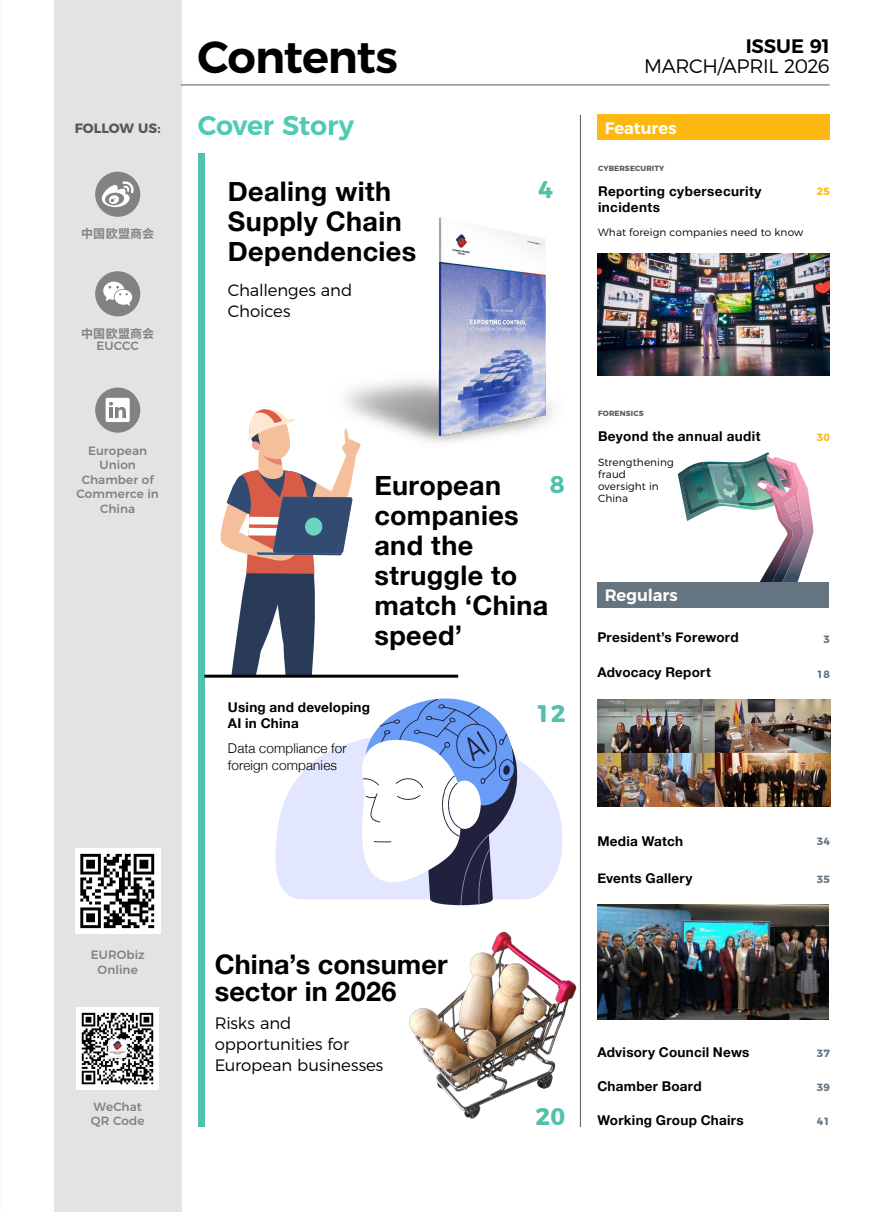
<style>
.page{position:relative;width:893px;height:1212px;background:#fff}
.page>*{position:absolute;margin:0;border:0;box-sizing:border-box;transform-origin:0 0}
.t1{font:600 45px "Montserrat";letter-spacing:-.025em;color:#000}
.t2{font:700 27px/30px "Helvetica Neue";letter-spacing:.015em;color:#000}
.t3{font:600 27px "Montserrat";letter-spacing:-.01em;color:#4dcbb3}
.t4{font:700 24px "Montserrat";color:#52c1ab}
.t5{font:300 19.5px "Montserrat";letter-spacing:-.02em;color:#000}
.t6{font:600 19.5px "Montserrat";letter-spacing:-.005em;color:#000}
.t7{font:300 16.5px/21px "Montserrat";letter-spacing:-.01em;color:#000}
.t8{font:600 16.5px "Montserrat";letter-spacing:-.005em;color:#fff}
.t9{font:700 13.5px/16.5px "Helvetica Neue";letter-spacing:.02em;color:#000}
.t10{font:300 13.5px/16.5px "Helvetica Neue";letter-spacing:.01em;color:#000}
.t11{font:700 13.5px "Montserrat";color:#58585b}
.t12{font:500 12px/14.4px "Montserrat";letter-spacing:.005em;color:#808284;text-align:center}
.t13{font:700 12px "Noto Sans CJ Ksc";letter-spacing:.015em;color:#808284}
.t14{font:300 10.5px/12px "Montserrat";letter-spacing:.01em;color:#000}
.t15{font:700 10.5px "Montserrat";color:#647581}
.t16{font:700 10.5px "Montserrat";color:#fdb812}
.t17{font:700 7.5px "Montserrat";letter-spacing:.02em;color:#58585b}
</style>
<div class="page">
<hr style="left:580px;top:115px;width:1px;height:1012px;background:#58585b">
<svg style="left:520px;top:761px;width:42px;height:138px;fill:#e3e6ff"></svg>
<div style="left:54px;top:0;width:127px;height:1212px;background:#e2e3e4"></div>
<hr style="left:181px;top:85px;width:649px;height:1px;background:#58585b">
<div style="left:198px;top:153px;width:6px;height:974px;background:#52c1ab"></div>
<svg style="left:95px;top:387px;width:45px;height:46px"></svg>
<div style="left:95px;top:271px;width:45px;height:45px;background:#808284;border-radius:50%"></div>
<svg style="left:103px;top:282px;width:29px;height:24px"></svg>
<img style="left:77px;top:1007px;width:82px;height:82px">
<svg style="left:95px;top:172px;width:45px;height:45px"></svg>
<img style="left:75px;top:849px;width:85px;height:84px">
<img style="left:597px;top:253px;width:232px;height:123px">
<img style="left:762px;top:452px;width:8px;height:3px">
<svg style="left:678px;top:455px;width:135px;height:128px"></svg>
<div style="left:597px;top:115px;width:233px;height:25px;background:#fdb812"></div>
<img style="left:597px;top:905px;width:232px;height:114px">
<img style="left:345px;top:195px;width:236px;height:263px">
<div style="left:597px;top:583px;width:232px;height:25px;background:#647581"></div>
<img style="left:409px;top:928px;width:172px;height:195px">
<svg style="left:204px;top:407px;width:316px;height:498px"></svg>
<img style="left:597px;top:699px;width:233px;height:108px">
<p class="t11" style="left:75px;top:117px;width:88px">FOLLOW US:</p>
<p class="t13" style="left:81px;top:227px;width:75px">中国欧盟商会</p>
<p class="t13" style="left:81px;top:327px;width:75px">中国欧盟商会</p>
<p class="t12" style="left:97px;top:337px;width:44px">EUCCC</p>
<p class="t12" style="left:77px;top:443px;width:84px">European<br>Union<br>Chamber of<br>Commerce in<br>China</p>
<p class="t12" style="left:91px;top:947px;width:55px">EURObiz<br>Online</p>
<p class="t12" style="left:91px;top:1098px;width:55px;text-align:left">WeChat<br>QR Code</p>
<h1 class="t1" style="left:198px;top:21px;width:202px">Contents</h1>
<h3 class="t6" style="left:746px;top:31px;width:86px">ISSUE 91</h3>
<h3 class="t5" style="left:644px;top:51px;width:187px">MARCH/APRIL 2026</h3>
<h2 class="t3" style="left:198px;top:103px;width:158px">Cover Story</h2>
<h2 class="t2" style="left:228px;top:176px;width:190px">Dealing with<br>Supply Chain<br>Dependencies</h2>
<p class="t7" style="left:228px;top:278px;width:126px">Challenges and<br>Choices</p>
<h3 class="t4" style="left:538px;top:169px;width:16px">4</h3>
<p class="t8" style="left:605px;top:115px;width:73px">Features</p>
<p class="t17" style="left:598px;top:162px;width:68px">CYBERSECURITY</p>
<p class="t9" style="left:598px;top:182px;width:165px">Reporting cybersecurity incidents</p>
<p class="t14" style="left:598px;top:225px;width:207px">What foreign companies need to know</p>
<p class="t16" style="left:817px;top:183px;width:15px">25</p>
<h2 class="t2" style="left:374px;top:470px;width:175px">European companies and the struggle to match ‘China speed’</h2>
<h3 class="t4" style="left:550px;top:465px;width:16px">8</h3>
<p class="t9" style="left:228px;top:698px;width:144px">Using and developing<br>AI in China</p>
<p class="t10" style="left:228px;top:739px;width:120px">Data compliance for foreign companies</p>
<h2 class="t2" style="left:215px;top:950px;width:234px;line-height:27px">China’s consumer sector in 2026</h2>
<p class="t7" style="left:215px;top:1011px;width:170px">Risks and opportunities for<br>European businesses</p>
<h3 class="t4" style="left:536px;top:693px;width:31px">12</h3>
<h3 class="t4" style="left:536px;top:1097px;width:31px">20</h3>
<p class="t17" style="left:598px;top:408px;width:47px">FORENSICS</p>
<p class="t9" style="left:598px;top:428px;width:164px">Beyond the annual audit</p>
<p class="t14" style="left:598px;top:456px;width:77px">Strengthening fraud oversight in<br>China</p>
<p class="t16" style="left:817px;top:429px;width:15px">30</p>
<p class="t8" style="left:605px;top:582px;width:74px">Regulars</p>
<p class="t9" style="left:597px;top:629px;width:143px">President’s Foreword</p>
<p class="t15" style="left:823px;top:630px;width:8px">3</p>
<p class="t9" style="left:597px;top:663px;width:115px">Advocacy Report</p>
<p class="t15" style="left:817px;top:666px;width:14px">18</p>
<p class="t9" style="left:597px;top:833px;width:87px">Media Watch</p>
<p class="t15" style="left:817px;top:833px;width:14px">34</p>
<p class="t9" style="left:597px;top:869px;width:97px">Events Gallery</p>
<p class="t15" style="left:817px;top:871px;width:14px">35</p>
<p class="t9" style="left:597px;top:1043px;width:153px">Advisory Council News</p>
<p class="t15" style="left:817px;top:1044px;width:14px">37</p>
<p class="t9" style="left:597px;top:1077px;width:106px">Chamber Board</p>
<p class="t15" style="left:817px;top:1078px;width:14px">39</p>
<p class="t9" style="left:597px;top:1111px;width:148px">Working Group Chairs</p>
<p class="t15" style="left:817px;top:1113px;width:14px">41</p>
</div>
